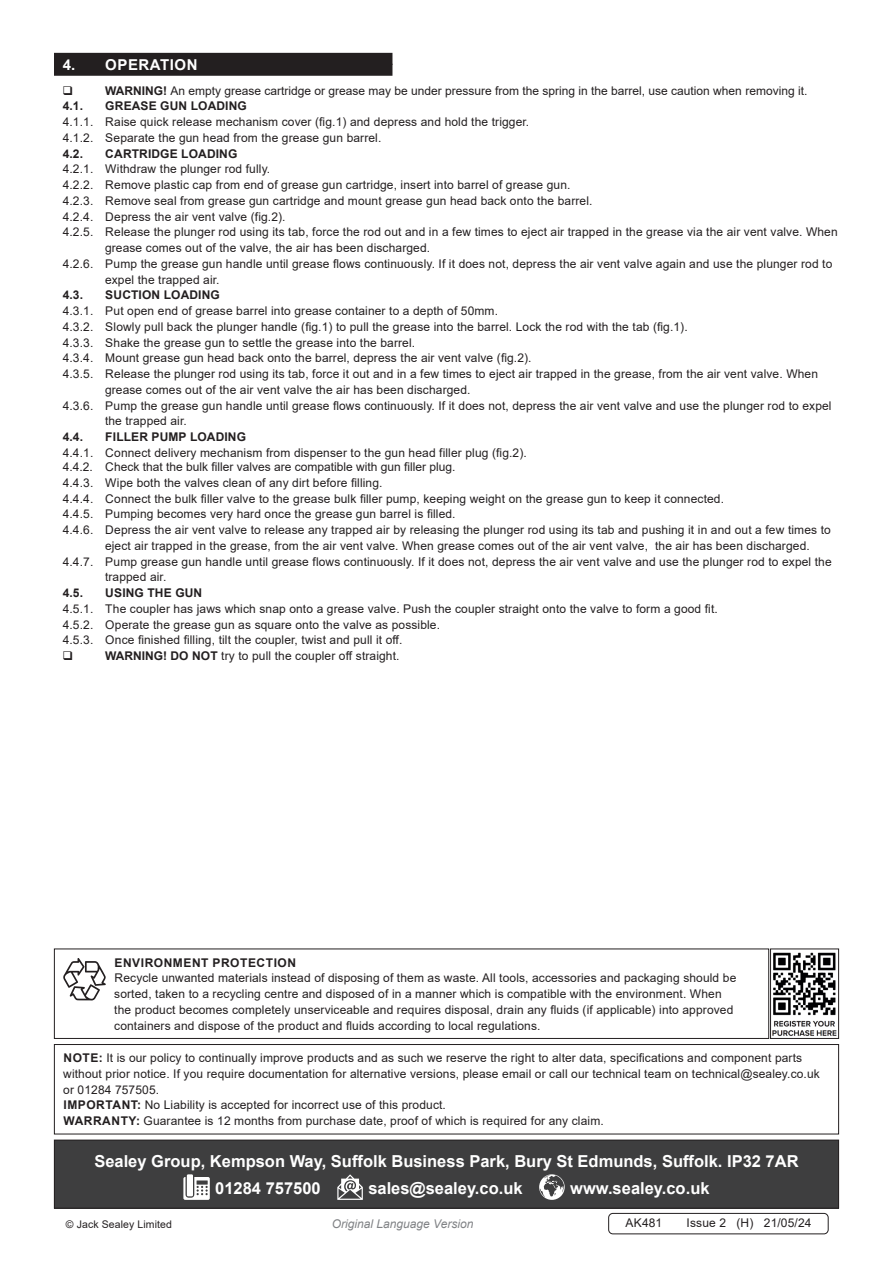
<style>
.page{position:relative;width:893px;height:1263px;background:#fff}
.page>*{position:absolute;margin:0;border:0;box-sizing:border-box;transform-origin:0 0}
.t1{font:700 16.5px "Arial";color:#fff}
.t2{font:700 15px "Arial";letter-spacing:.035em;color:#fff}
.Body{font:12px/15.8px "Arial";letter-spacing:.01em;color:#231f20}
.Body-2{font:700 12px "Arial";letter-spacing:.01em;color:#231f20}
.t3{font:italic 12px "Arial";color:#808285}
.Body__Footer{font:12px "Arial";letter-spacing:.01em;color:#231f20}
.Body-3{font:700 12px "Arial";letter-spacing:.045em;color:#231f20}
.Body__Justified__7pt{font:10.5px "Arial";letter-spacing:.01em;color:#231f20}
.s1{font-weight:700}
</style>
<div class="page">
<div style="left:54px;top:64px;width:338px;height:12px;background:#231f20"></div>
<div style="left:54px;top:53px;width:338px;height:12px;background:#231f20"></div>
<div style="left:608px;top:1213px;width:220px;height:21px;border:1px solid #231f20;border-radius:4px"></div>
<div style="left:54px;top:1140px;width:785px;height:68px;background:#3e3e3f"></div>
<svg style="left:183px;top:1177px;width:27px;height:23px"></svg>
<div style="left:187px;top:1174px;width:6px;height:22px;background:#fff"></div>
<svg style="left:337px;top:1174px;width:26px;height:26px"></svg>
<svg style="left:539px;top:1174px;width:26px;height:26px"></svg>
<div style="left:54px;top:1140px;width:785px;height:68px;border:1px solid #231f20"></div>
<div style="left:54px;top:1044px;width:785px;height:90px;border:1px solid #231f20"></div>
<div style="left:54px;top:948px;width:715px;height:91px;border:1px solid #231f20"></div>
<svg style="left:63px;top:958px;width:43px;height:42px"></svg>
<img style="left:772px;top:952px;width:65px;height:84px">
<div style="left:770px;top:948px;width:69px;height:91px;border:1px solid #231f20"></div>
<p class="t2" style="left:63px;top:54px;width:136px">4. OPERATION</p>
<p class="Body" style="left:105px;top:82px;width:704px"><span class="s1">WARNING!</span> An empty grease cartridge or grease may be under pressure from the spring in the barrel, use caution when removing it.</p>
<p class="Body-2" style="left:63px;top:98px;width:22px">4.1.</p>
<p class="Body-2" style="left:105px;top:98px;width:143px">GREASE GUN LOADING</p>
<p class="Body" style="left:63px;top:114px;width:468px">4.1.1. Raise quick release mechanism cover (fig.1) and depress and hold the trigger.</p>
<p class="Body" style="left:63px;top:130px;width:320px">4.1.2. Separate the gun head from the grease gun barrel.</p>
<p class="Body-2" style="left:63px;top:145px;width:22px">4.2.</p>
<p class="Body-2" style="left:105px;top:145px;width:134px">CARTRIDGE LOADING</p>
<p class="Body" style="left:63px;top:161px;width:209px">4.2.1. Withdraw the plunger rod fully.</p>
<p class="Body" style="left:63px;top:177px;width:509px">4.2.2. Remove plastic cap from end of grease gun cartridge, insert into barrel of grease gun.</p>
<p class="Body" style="left:63px;top:193px;width:531px">4.2.3. Remove seal from grease gun cartridge and mount grease gun head back onto the barrel.</p>
<p class="Body" style="left:63px;top:208px;width:224px">4.2.4. Depress the air vent valve (fig.2).</p>
<p class="Body" style="left:105px;top:224px;width:734px;text-indent:-42px">4.2.5. Release the plunger rod using its tab, force the rod out and in a few times to eject air trapped in the grease via the air vent valve. When grease comes out of the valve, the air has been discharged.</p>
<p class="Body" style="left:105px;top:256px;width:729px;text-indent:-42px">4.2.6. Pump the grease gun handle until grease flows continuously. If it does not, depress the air vent valve again and use the plunger rod to expel the trapped air.</p>
<p class="Body-2" style="left:63px;top:287px;width:22px">4.3.</p>
<p class="Body-2" style="left:105px;top:287px;width:116px">SUCTION LOADING</p>
<p class="Body" style="left:63px;top:303px;width:437px">4.3.1. Put open end of grease barrel into grease container to a depth of 50mm.</p>
<p class="Body" style="left:63px;top:319px;width:626px">4.3.2. Slowly pull back the plunger handle (fig.1) to pull the grease into the barrel. Lock the rod with the tab (fig.1).</p>
<p class="Body" style="left:63px;top:334px;width:354px">4.3.3. Shake the grease gun to settle the grease into the barrel.</p>
<p class="Body" style="left:63px;top:350px;width:470px">4.3.4. Mount grease gun head back onto the barrel, depress the air vent valve (fig.2).</p>
<p class="Body" style="left:105px;top:366px;width:714px;text-indent:-42px">4.3.5. Release the plunger rod using its tab, force it out and in a few times to eject air trapped in the grease, from the air vent valve. When grease comes out of the air vent valve the air has been discharged.</p>
<p class="Body" style="left:105px;top:397px;width:728px;text-indent:-42px">4.3.6. Pump the grease gun handle until grease flows continuously. If it does not, depress the air vent valve and use the plunger rod to expel the trapped air.</p>
<p class="Body-2" style="left:63px;top:428px;width:22px">4.4.</p>
<p class="Body-2" style="left:105px;top:428px;width:142px">FILLER PUMP LOADING</p>
<p class="Body" style="left:63px;top:445px;width:466px">4.4.1. Connect delivery mechanism from dispenser to the gun head filler plug (fig.2).</p>
<p class="Body" style="left:63px;top:459px;width:394px">4.4.2. Check that the bulk filler valves are compatible with gun filler plug.</p>
<p class="Body" style="left:63px;top:475px;width:321px">4.4.3. Wipe both the valves clean of any dirt before filling.</p>
<p class="Body" style="left:63px;top:490px;width:663px">4.4.4. Connect the bulk filler valve to the grease bulk filler pump, keeping weight on the grease gun to keep it connected.</p>
<p class="Body" style="left:63px;top:506px;width:394px">4.4.5. Pumping becomes very hard once the grease gun barrel is filled.</p>
<p class="Body" style="left:105px;top:522px;width:727px;text-indent:-42px">4.4.6. Depress the air vent valve to release any trapped air by releasing the plunger rod using its tab and pushing it in and out a few times to eject air trapped in the grease, from the air vent valve. When grease comes out of the air vent valve, the air has been discharged.</p>
<p class="Body" style="left:105px;top:553px;width:728px;text-indent:-42px">4.4.7. Pump grease gun handle until grease flows continuously. If it does not, depress the air vent valve and use the plunger rod to expel the trapped air.</p>
<p class="Body-2" style="left:63px;top:584px;width:22px">4.5.</p>
<p class="Body-2" style="left:105px;top:584px;width:98px">USING THE GUN</p>
<p class="Body" style="left:63px;top:601px;width:657px">4.5.1. The coupler has jaws which snap onto a grease valve. Push the coupler straight onto the valve to form a good fit.</p>
<p class="Body" style="left:63px;top:616px;width:379px">4.5.2. Operate the grease gun as square onto the valve as possible.</p>
<p class="Body" style="left:63px;top:632px;width:341px">4.5.3. Once finished filling, tilt the coupler, twist and pull it off.</p>
<p class="Body" style="left:105px;top:648px;width:296px"><span class="s1">WARNING! DO NOT</span> try to pull the coupler off straight.</p>
<p class="Body-3" style="left:114px;top:954px;width:183px">ENVIRONMENT PROTECTION</p>
<p class="Body" style="left:114px;top:970px;width:624px">Recycle unwanted materials instead of disposing of them as waste. All tools, accessories and packaging should be sorted, taken to a recycling centre and disposed of in a manner which is compatible with the environment. When the product becomes completely unserviceable and requires disposal, drain any fluids (if applicable) into approved containers and dispose of the product and fluids according to local regulations.</p>
<p class="Body" style="left:63px;top:1050px;width:758px"><span class="s1">NOTE:</span> It is our policy to continually improve products and as such we reserve the right to alter data, specifications and component parts without prior notice. If you require documentation for alternative versions, please email or call our technical team on technical@sealey.co.uk or 01284 757505.</p>
<p class="Body" style="left:63px;top:1097px;width:384px"><span class="s1">IMPORTANT:</span> No Liability is accepted for incorrect use of this product.</p>
<p class="Body" style="left:63px;top:1113px;width:542px"><span class="s1">WARRANTY:</span> Guarantee is 12 months from purchase date, proof of which is required for any claim.</p>
<p class="t1" style="left:94px;top:1149px;width:706px">Sealey Group, Kempson Way, Suffolk Business Park, Bury St Edmunds, Suffolk. IP32 7AR</p>
<p class="t1" style="left:215px;top:1176px;width:107px">01284 757500</p>
<p class="t1" style="left:368px;top:1176px;width:156px">sales@sealey.co.uk</p>
<p class="t1" style="left:570px;top:1176px;width:141px">www.sealey.co.uk</p>
<p class="Body__Justified__7pt" style="left:66px;top:1217px;width:108px">© Jack Sealey Limited</p>
<p class="t3" style="left:332px;top:1216px;width:143px">Original Language Version</p>
<p class="Body__Footer" style="left:626px;top:1214px;width:38px">AK481</p>
<p class="Body__Footer" style="left:687px;top:1214px;width:126px">Issue 2 (H) 21/05/24</p>
</div>
